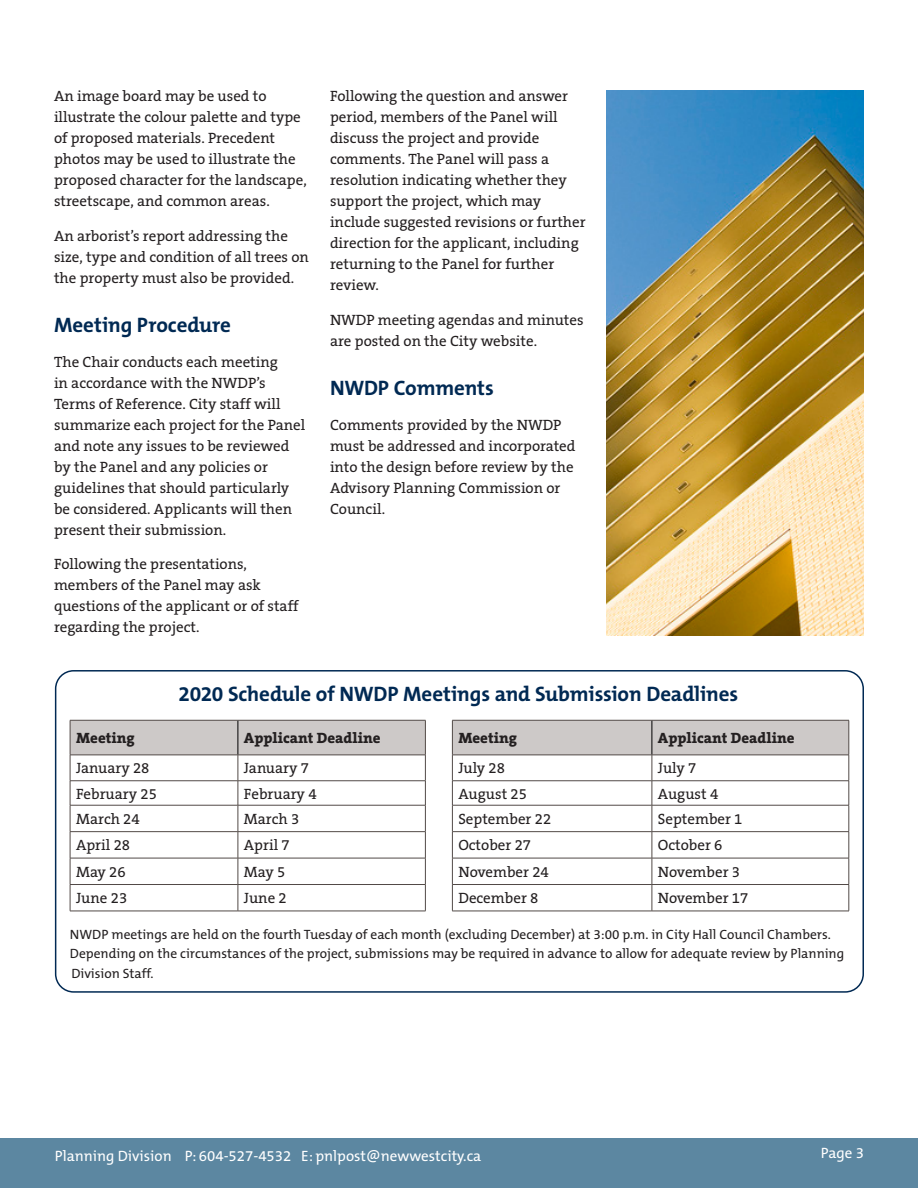
<style>
.page{position:relative;width:918px;height:1188px;background:#fff}
.page>*{position:absolute;margin:0;border:0;box-sizing:border-box;transform-origin:0 0}
.Subheading{font:700 21px "The Mix B7";letter-spacing:-.01em;color:#002953}
.Body_Text{font:700 21px "The Mix B7";letter-spacing:-.005em;color:#002953}
.Body_Text-2{font:15px/21px "The Serif B5 Plain";color:#231f20}
.t1{font:15px "The Mix B5 Plain";color:#fff}
.Body_Text-3{font:800 15px "The Serif B8";color:#231f20}
.Body_Text-4{font:13.5px/19.5px "The Mix B5 Plain";color:#231f20}
</style>
<div class="page">
<div style="left:0;top:1138px;width:918px;height:50px;background:#5c87a1"></div>
<hr style="left:70px;top:911px;width:168px;height:1px;background:#524a47">
<hr style="left:238px;top:911px;width:188px;height:1px;background:#524a47">
<svg style="left:70px;top:720px;width:780px;height:191px"></svg>
<hr style="left:452px;top:911px;width:200px;height:1px;background:#524a47">
<hr style="left:652px;top:911px;width:197px;height:1px;background:#524a47">
<div style="left:55px;top:670px;width:809px;height:323px;border:2px solid #002953;border-radius:18px"></div>
<img style="left:606px;top:90px;width:258px;height:545px">
<p class="Body_Text-2" style="left:54px;top:86px;width:254px">An image board may be used to illustrate the colour palette and type of proposed materials. Precedent photos may be used to illustrate the proposed character for the landscape, streetscape, and common areas.</p>
<p class="Body_Text-2" style="left:54px;top:226px;width:256px">An arborist’s report addressing the size, type and condition of all trees on the property must also be provided.</p>
<p class="Body_Text" style="left:54px;top:314px;width:178px">Meeting Procedure</p>
<p class="Body_Text-2" style="left:54px;top:352px;width:253px">The Chair conducts each meeting<br>in accordance with the NWDP’s Terms of Reference. City staff will summarize each project for the Panel and note any issues to be reviewed by the Panel and any policies or guidelines that should particularly be considered. Applicants will then present their submission.</p>
<p class="Body_Text-2" style="left:54px;top:554px;width:246px">Following the presentations, members of the Panel may ask questions of the applicant or of staff regarding the project.</p>
<p class="Body_Text-2" style="left:330px;top:86px;width:257px">Following the question and answer period, members of the Panel will discuss the project and provide comments. The Panel will pass a resolution indicating whether they support the project, which may include suggested revisions or further direction for the applicant, including returning to the Panel for further review.</p>
<p class="Body_Text-2" style="left:330px;top:310px;width:255px">NWDP meeting agendas and minutes are posted on the City website.</p>
<p class="Body_Text" style="left:330px;top:377px;width:165px">NWDP Comments</p>
<p class="Body_Text-2" style="left:330px;top:415px;width:247px">Comments provided by the NWDP must be addressed and incorporated into the design before review by the<br>Advisory Planning Commission or<br>Council.</p>
<p class="Subheading" style="left:179px;top:682px;width:561px">2020 Schedule of NWDP Meetings and Submission Deadlines</p>
<p class="Body_Text-3" style="left:76px;top:730px;width:60px">Meeting</p>
<p class="Body_Text-3" style="left:244px;top:730px;width:138px">Applicant Deadline</p>
<p class="Body_Text-3" style="left:458px;top:730px;width:60px">Meeting</p>
<p class="Body_Text-3" style="left:658px;top:730px;width:138px">Applicant Deadline</p>
<p class="Body_Text-2" style="left:76px;top:758px;width:75px">January 28</p>
<p class="Body_Text-2" style="left:244px;top:758px;width:67px">January 7</p>
<p class="Body_Text-2" style="left:458px;top:758px;width:48px">July 28</p>
<p class="Body_Text-2" style="left:658px;top:758px;width:40px">July 7</p>
<p class="Body_Text-2" style="left:76px;top:783px;width:82px">February 25</p>
<p class="Body_Text-2" style="left:244px;top:783px;width:74px">February 4</p>
<p class="Body_Text-2" style="left:458px;top:783px;width:70px">August 25</p>
<p class="Body_Text-2" style="left:658px;top:783px;width:62px">August 4</p>
<p class="Body_Text-2" style="left:76px;top:809px;width:65px">March 24</p>
<p class="Body_Text-2" style="left:244px;top:809px;width:57px">March 3</p>
<p class="Body_Text-2" style="left:458px;top:809px;width:94px">September 22</p>
<p class="Body_Text-2" style="left:658px;top:809px;width:86px">September 1</p>
<p class="Body_Text-2" style="left:76px;top:835px;width:56px">April 28</p>
<p class="Body_Text-2" style="left:244px;top:835px;width:47px">April 7</p>
<p class="Body_Text-2" style="left:458px;top:835px;width:74px">October 27</p>
<p class="Body_Text-2" style="left:658px;top:835px;width:66px">October 6</p>
<p class="Body_Text-2" style="left:76px;top:862px;width:51px">May 26</p>
<p class="Body_Text-2" style="left:244px;top:862px;width:43px">May 5</p>
<p class="Body_Text-2" style="left:458px;top:862px;width:92px">November 24</p>
<p class="Body_Text-2" style="left:658px;top:862px;width:84px">November 3</p>
<p class="Body_Text-2" style="left:76px;top:888px;width:53px">June 23</p>
<p class="Body_Text-2" style="left:244px;top:888px;width:44px">June 2</p>
<p class="Body_Text-2" style="left:458px;top:888px;width:82px">December 8</p>
<p class="Body_Text-2" style="left:658px;top:888px;width:92px">November 17</p>
<p class="Body_Text-4" style="left:70px;top:925px;width:776px">NWDP meetings are held on the fourth Tuesday of each month (excluding December) at 3:00 p.m. in City Hall Council Chambers.<br>Depending on the circumstances of the project, submissions may be required in advance to allow for adequate review by Planning<br>Division Staff.</p>
<p class="t1" style="left:55px;top:1148px;width:428px">Planning Division P: 604-527-4532 E: pnlpost@newwestcity.ca</p>
<p class="t1" style="left:821px;top:1144px;width:45px">Page 3</p>
</div>
